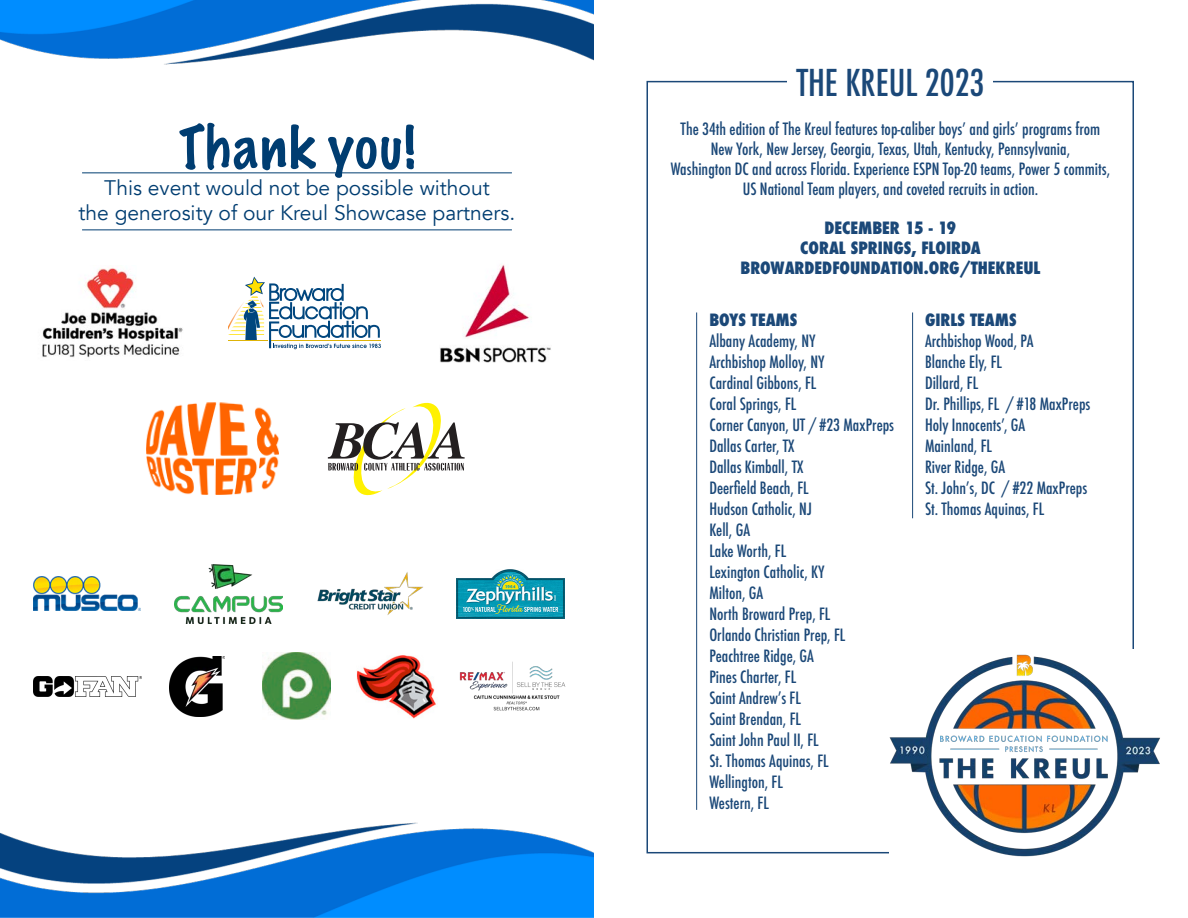
<style>
.page{position:relative;width:1188px;height:918px;background:#fff}
.page>*{position:absolute;margin:0;border:0;box-sizing:border-box;transform-origin:0 0}
.t1{font:100 54px "Marker Felt";letter-spacing:.04em;color:#003d71}
.t2{font:500 condensed 36px "Futura";color:#1b4878}
.t3{font:21px "Avenir";color:#003d71}
.t4{font:500 condensed 16.5px/19.8px "Futura";color:#1b4878;text-align:center}
.t5{font:800 condensed 16.5px "Futura";color:#1b4878}
</style>
<div class="page">
<img style="left:890px;top:654px;width:270px;height:203px">
<hr style="left:696px;top:312px;width:1px;height:498px;background:#1b4878">
<hr style="left:912px;top:312px;width:1px;height:206px;background:#1b4878">
<svg style="left:228px;top:277px;width:153px;height:72px"></svg>
<img style="left:263px;top:652px;width:67px;height:68px">
<img style="left:146px;top:402px;width:133px;height:93px">
<svg style="left:328px;top:403px;width:137px;height:92px"></svg>
<img style="left:440px;top:264px;width:111px;height:99px">
<img style="left:175px;top:564px;width:108px;height:60px">
<img style="left:42px;top:268px;width:141px;height:90px">
<img style="left:169px;top:656px;width:56px;height:60px">
<img style="left:33px;top:676px;width:109px;height:20px">
<img style="left:33px;top:577px;width:108px;height:34px">
<img style="left:456px;top:569px;width:108px;height:49px">
<img style="left:0;top:822px;width:594px;height:96px">
<hr style="left:82px;top:173px;width:430px;height:1px;background:#003d71">
<hr style="left:82px;top:230px;width:430px;height:1px;background:#003d71">
<img style="left:0;top:0;width:594px;height:65px">
<img style="left:459px;top:661px;width:107px;height:50px">
<img style="left:357px;top:655px;width:79px;height:64px">
<img style="left:317px;top:572px;width:106px;height:43px">
<p class="t1" style="left:179px;top:104px;width:238px">Thank you!</p>
<p class="t3" style="left:104px;top:175px;width:387px">This event would not be possible without</p>
<p class="t3" style="left:79px;top:200px;width:438px">the generosity of our Kreul Showcase partners.</p>
<p class="t2" style="left:796px;top:59px;width:190px">THE KREUL 2023</p>
<p class="t4" style="left:681px;top:119px;width:421px">The 34th edition of The Kreul features top-caliber boys’ and girls’ programs from</p>
<p class="t4" style="left:711px;top:139px;width:361px">New York, New Jersey, Georgia, Texas, Utah, Kentucky, Pennsylvania,</p>
<p class="t4" style="left:671px;top:159px;width:441px">Washington DC and across Florida. Experience ESPN Top-20 teams, Power 5 commits,<br>US National Team players, and coveted recruits in action.</p>
<p class="t5" style="left:824px;top:217px;width:134px">DECEMBER 15 - 19</p>
<p class="t5" style="left:800px;top:237px;width:182px">CORAL SPRINGS, FLOIRDA</p>
<p class="t5" style="left:741px;top:256px;width:301px">BROWARDEDFOUNDATION.ORG/THEKREUL</p>
<p class="t5" style="left:709px;top:309px;width:90px">BOYS TEAMS</p>
<p class="t4" style="left:709px;top:331px;width:108px">Albany Academy, NY</p>
<p class="t4" style="left:709px;top:352px;width:117px">Archbishop Molloy, NY</p>
<p class="t4" style="left:709px;top:373px;width:108px">Cardinal Gibbons, FL</p>
<p class="t4" style="left:709px;top:394px;width:88px">Coral Springs, FL</p>
<p class="t4" style="left:709px;top:415px;width:186px">Corner Canyon, UT / #23 MaxPreps</p>
<p class="t4" style="left:709px;top:436px;width:87px">Dallas Carter, TX</p>
<p class="t4" style="left:709px;top:457px;width:95px">Dallas Kimball, TX</p>
<p class="t4" style="left:709px;top:478px;width:101px">Deerfield Beach, FL</p>
<p class="t4" style="left:709px;top:499px;width:104px">Hudson Catholic, NJ</p>
<p class="t4" style="left:709px;top:520px;width:42px">Kell, GA</p>
<p class="t4" style="left:709px;top:541px;width:78px">Lake Worth, FL</p>
<p class="t4" style="left:709px;top:562px;width:117px">Lexington Catholic, KY</p>
<p class="t4" style="left:709px;top:583px;width:55px">Milton, GA</p>
<p class="t4" style="left:709px;top:604px;width:122px">North Broward Prep, FL</p>
<p class="t4" style="left:709px;top:625px;width:137px">Orlando Christian Prep, FL</p>
<p class="t4" style="left:709px;top:646px;width:106px">Peachtree Ridge, GA</p>
<p class="t4" style="left:709px;top:667px;width:88px">Pines Charter, FL</p>
<p class="t4" style="left:709px;top:688px;width:93px">Saint Andrew’s FL</p>
<p class="t4" style="left:709px;top:709px;width:93px">Saint Brendan, FL</p>
<p class="t4" style="left:709px;top:730px;width:111px">Saint John Paul II, FL</p>
<p class="t4" style="left:709px;top:751px;width:121px">St. Thomas Aquinas, FL</p>
<p class="t4" style="left:709px;top:772px;width:75px">Wellington, FL</p>
<p class="t4" style="left:709px;top:793px;width:61px">Western, FL</p>
<p class="t5" style="left:925px;top:309px;width:93px">GIRLS TEAMS</p>
<p class="t4" style="left:925px;top:331px;width:110px">Archbishop Wood, PA</p>
<p class="t4" style="left:925px;top:352px;width:78px">Blanche Ely, FL</p>
<p class="t4" style="left:925px;top:373px;width:55px">Dillard, FL</p>
<p class="t4" style="left:925px;top:394px;width:167px">Dr. Phillips, FL / #18 MaxPreps</p>
<p class="t4" style="left:925px;top:415px;width:102px">Holy Innocents’, GA</p>
<p class="t4" style="left:925px;top:436px;width:68px">Mainland, FL</p>
<p class="t4" style="left:925px;top:457px;width:82px">River Ridge, GA</p>
<p class="t4" style="left:925px;top:478px;width:164px">St. John’s, DC / #22 MaxPreps</p>
<p class="t4" style="left:925px;top:499px;width:121px">St. Thomas Aquinas, FL</p>
</div>
